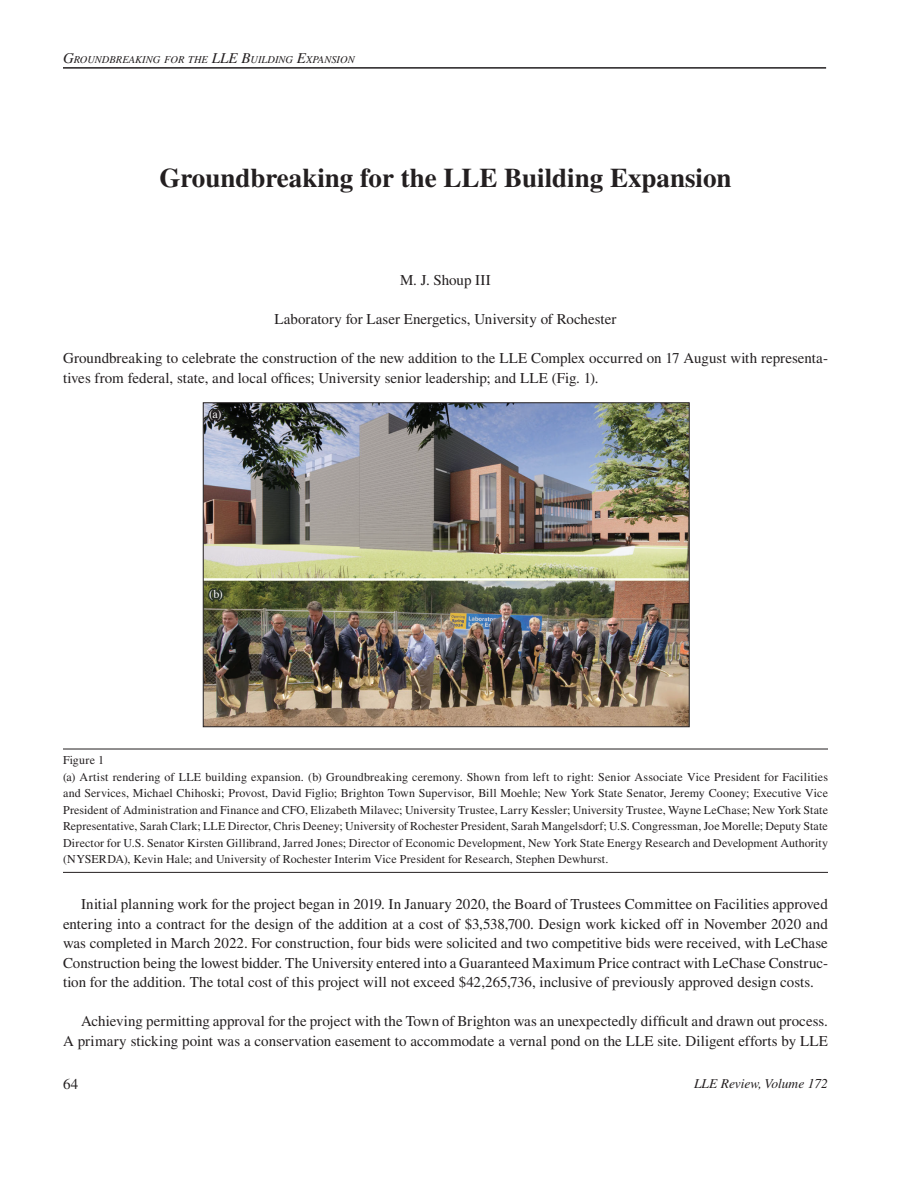
<style>
.page{position:relative;width:918px;height:1188px;background:#fff}
.page>*{position:absolute;margin:0;border:0;box-sizing:border-box;transform-origin:0 0}
.Title_H1{font:700 27px "Times LT Std";color:#231f20}
.Text-Indent{font:15px/19.5px "Times LT Std";color:#231f20;text-align:justify}
.Text-No_Indent{font:15px/19.5px "Times LT Std";color:#231f20}
.Author{font:15px "Times LT Std";color:#231f20}
.t1{font:italic 13.5px "Times LT Std";color:#231f20}
.Figure_Caption{font:12px/16.5px "Times LT Std";letter-spacing:.01em;color:#231f20;text-align:justify}
.Figure_Number{font:12px "Times LT Std";letter-spacing:.01em;color:#231f20}
.t2{font:12px "Times";color:#fff}
.t3{font:italic 10.5px "Times LT Std";color:#231f20}
.s1{font-size:15px}
</style>
<div class="page">
<hr style="left:63px;top:67px;width:763px;height:2px;background:#231f20">
<hr style="left:63px;top:749px;width:765px;height:1px;background:#231f20">
<hr style="left:63px;top:872px;width:765px;height:1px;background:#231f20">
<img style="left:202px;top:402px;width:488px;height:326px">
<svg style="left:206px;top:406px;width:18px;height:18px"></svg>
<svg style="left:206px;top:586px;width:20px;height:19px"></svg>
<p class="t3" style="left:63px;top:54px;width:293px"><span class="s1">G</span>ROUNDBREAKING FOR THE <span class="s1">LLE B</span>UILDING <span class="s1">E</span>XPANSION</p>
<h1 class="Title_H1" style="left:159px;top:162px;width:574px">Groundbreaking for the LLE Building Expansion</h1>
<p class="Author" style="left:400px;top:272px;width:92px">M. J. Shoup III</p>
<p class="Author" style="left:275px;top:311px;width:343px">Laboratory for Laser Energetics, University of Rochester</p>
<p class="Text-No_Indent" style="left:63px;top:348px;width:766px">Groundbreaking to celebrate the construction of the new addition to the LLE Complex occurred on 17 August with representa&shy;tives from federal, state, and local offices; University senior leadership; and LLE (Fig. 1).</p>
<p class="t2" style="left:209px;top:403px;width:14px">(a)</p>
<p class="t2" style="left:209px;top:583px;width:15px">(b)</p>
<p class="Figure_Number" style="left:63px;top:753px;width:43px">Figure 1</p>
<p class="Figure_Caption" style="left:63px;top:768px;width:767px">(a) Artist rendering of LLE building expansion. (b) Groundbreaking ceremony. Shown from left to right: Senior Associate Vice President for Facilities and Services, Michael Chihoski; Provost, David Figlio; Brighton Town Supervisor, Bill Moehle; New York State Senator, Jeremy Cooney; Executive Vice President of Administration and Finance and CFO, Elizabeth Milavec; University Trustee, Larry Kessler; University Trustee, Wayne LeChase; New York State Representative, Sarah Clark; LLE Director, Chris Deeney; University of Rochester President, Sarah Mangelsdorf; U.S. Congressman, Joe Morelle; Deputy State Director for U.S. Senator Kirsten Gillibrand, Jarred Jones; Director of Economic Development, New York State Energy Research and Development Authority (NYSERDA), Kevin Hale; and University of Rochester Interim Vice President for Research, Stephen Dewhurst.</p>
<p class="Text-Indent" style="left:63px;top:894px;width:766px;text-indent:18px">Initial planning work for the project began in 2019. In January 2020, the Board of Trustees Committee on Facilities approved entering into a contract for the design of the addition at a cost of $3,538,700. Design work kicked off in November 2020 and was completed in March 2022. For construction, four bids were solicited and two competitive bids were received, with LeChase Construction being the lowest bidder. The University entered into a Guaranteed Maximum Price contract with LeChase Construc&shy;tion for the addition. The total cost of this project will not exceed $42,265,736, inclusive of previously approved design costs.</p>
<p class="Text-Indent" style="left:63px;top:1011px;width:766px;text-align:right">Achieving permitting approval for the project with the Town of Brighton was an unexpectedly difficult and drawn out process.<br>A primary sticking point was a conservation easement to accommodate a vernal pond on the LLE site. Diligent efforts by LLE</p>
<p class="Text-Indent" style="left:63px;top:1074px;width:17px">64</p>
<p class="t1" style="left:694px;top:1076px;width:135px">LLE Review, Volume 172</p>
</div>
